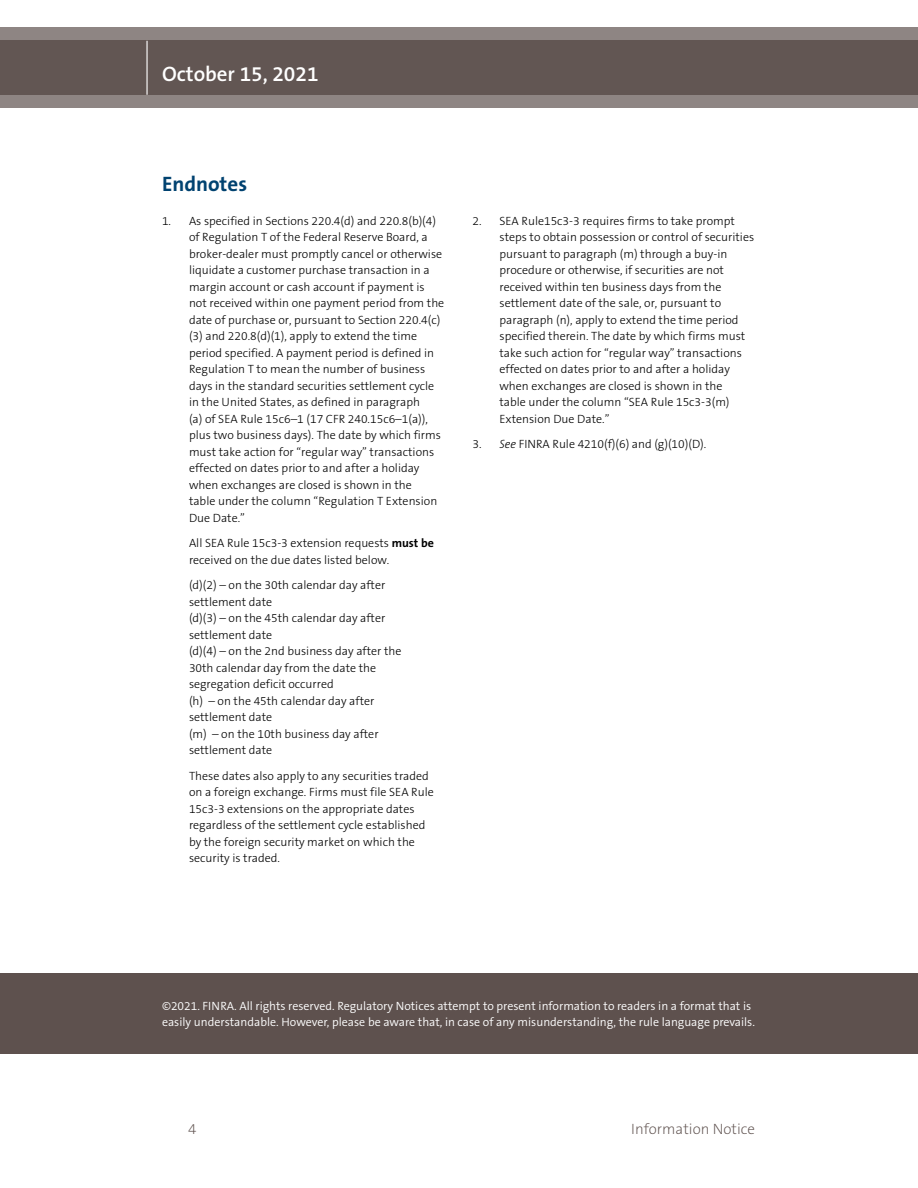
<style>
.page{position:relative;width:918px;height:1188px;background:#fff}
.page>*{position:absolute;margin:0;border:0;box-sizing:border-box;transform-origin:0 0}
.t1{font:600 21px "The Sans B6";color:#fff}
.t2{font:700 21px "The Sans B7";color:#004270}
.t3{font:200 15px "The Sans B2";color:#5e514e}
.t4{font:300 12px/16.5px "The Sans B3";color:#000}
.t5{font:300 12px/16.5px "The Sans B4";color:#fff}
.s1{font-family:"The Sans B7";font-weight:700}
.s2{font-style:italic}
</style>
<div class="page">
<div style="left:0;top:973px;width:918px;height:81px;background:#5e514e"></div>
<svg style="left:0;top:27px;width:918px;height:81px;background:#706562"></svg>
<hr style="left:146px;top:41px;width:2px;height:54px;background:#fff">
<h1 class="t1" style="left:162px;top:62px;width:158px">October 15, 2021</h1>
<h1 class="t2" style="left:162px;top:173px;width:87px">Endnotes</h1>
<p class="t4" style="left:189px;top:213px;width:257px;text-indent:-27px">1. As specified in Sections 220.4(d) and 220.8(b)(4) of Regulation T of the Federal Reserve Board, a broker-dealer must promptly cancel or otherwise liquidate a customer purchase transaction in a margin account or cash account if payment is not received within one payment period from the date of purchase or, pursuant to Section 220.4(c) (3) and 220.8(d)(1), apply to extend the time period specified. A payment period is defined in Regulation T to mean the number of business days in the standard securities settlement cycle in the United States, as defined in paragraph<br>(a) of SEA Rule 15c6–1 (17 CFR 240.15c6–1(a)), plus two business days). The date by which firms must take action for “regular way” transactions effected on dates prior to and after a holiday when exchanges are closed is shown in the<br>table under the column “Regulation T Extension Due Date.”</p>
<p class="t4" style="left:189px;top:535px;width:246px">All SEA Rule 15c3-3 extension requests <span class="s1">must be </span>received on the due dates listed below.</p>
<p class="t4" style="left:189px;top:577px;width:214px">(d)(2) – on the 30th calendar day after settlement date<br>(d)(3) – on the 45th calendar day after settlement date<br>(d)(4) – on the 2nd business day after the<br>30th calendar day from the date the segregation deficit occurred<br>(h) – on the 45th calendar day after settlement date<br>(m) – on the 10th business day after settlement date</p>
<p class="t4" style="left:189px;top:768px;width:246px">These dates also apply to any securities traded on a foreign exchange. Firms must file SEA Rule 15c3-3 extensions on the appropriate dates regardless of the settlement cycle established by the foreign security market on which the security is traded.</p>
<p class="t4" style="left:500px;top:213px;width:256px;text-indent:-27px">2. SEA Rule15c3-3 requires firms to take prompt steps to obtain possession or control of securities pursuant to paragraph (m) through a buy-in procedure or otherwise, if securities are not received within ten business days from the settlement date of the sale, or, pursuant to paragraph (n), apply to extend the time period specified therein. The date by which firms must take such action for “regular way” transactions effected on dates prior to and after a holiday when exchanges are closed is shown in the<br>table under the column “SEA Rule 15c3-3(m)<br>Extension Due Date.”</p>
<p class="t4" style="left:472px;top:436px;width:235px">3. <span class="s2">See</span> FINRA Rule 4210(f)(6) and (g)(10)(D).</p>
<p class="t5" style="left:162px;top:998px;width:594px">©2021. FINRA. All rights reserved. Regulatory Notices attempt to present information to readers in a format that is easily understandable. However, please be aware that, in case of any misunderstanding, the rule language prevails.</p>
<p class="t3" style="left:188px;top:1120px;width:10px">4</p>
<p class="t3" style="left:631px;top:1120px;width:125px">Information Notice</p>
</div>
